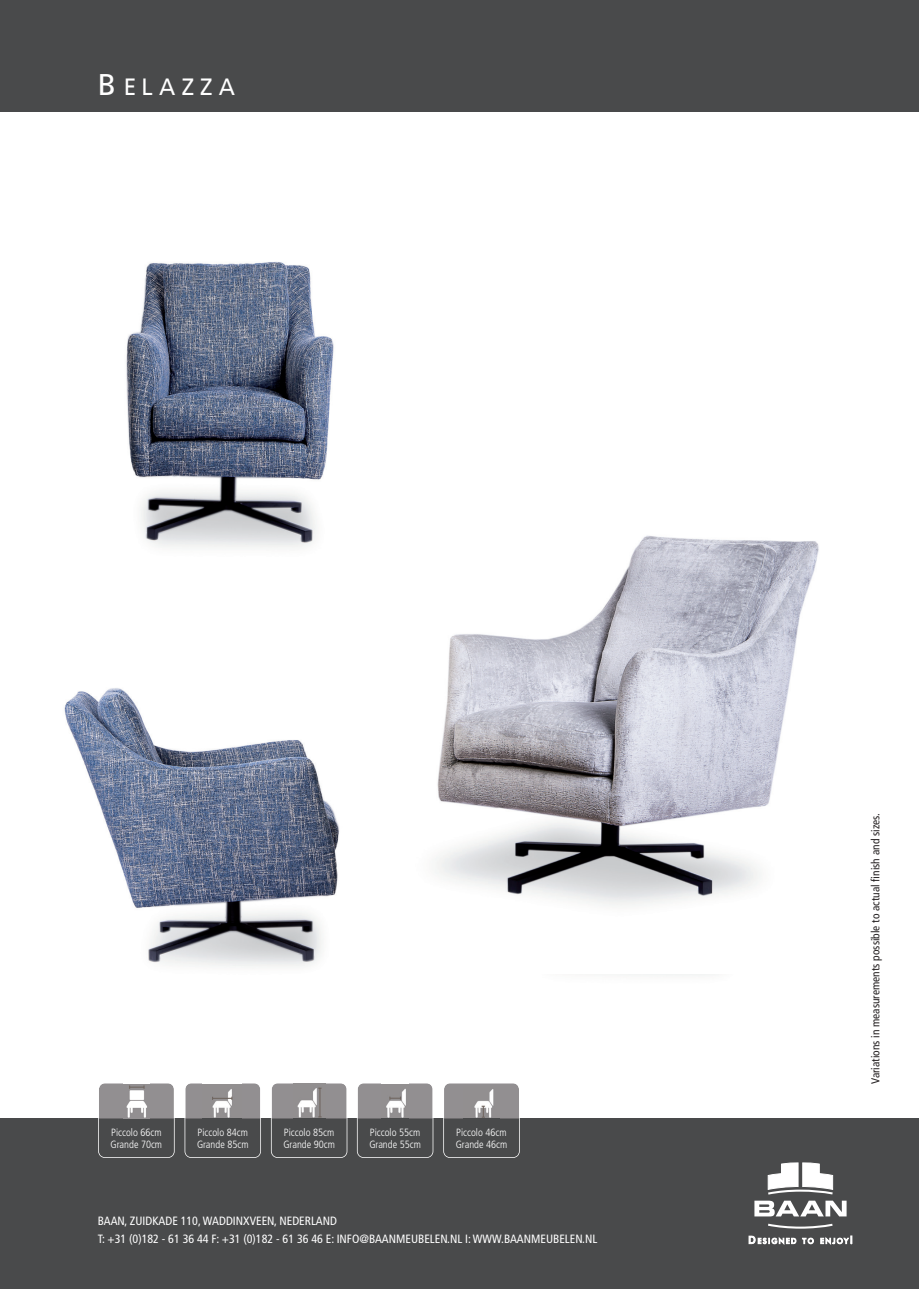
<style>
.page{position:relative;width:919px;height:1289px;background:#fff}
.page>*{position:absolute;margin:0;border:0;box-sizing:border-box;transform-origin:0 0}
.t1{font:23.7px "Frutiger";letter-spacing:.275em;color:#fff;scale:.95 1}
.t2{font:condensed 12px/18px "Frutiger";color:#fff}
.t3{font:condensed 11.55px "Frutiger";color:#231f20}
.t4{font:300 condensed 10.5px/12.6px "Frutiger";color:#fff}
.s1{font-size:30px}
</style>
<div class="page">
<div style="left:0;top:0;width:918px;height:112px;background:#494a4b"></div>
<div style="left:0;top:1118px;width:918px;height:170px;background:#494a4b"></div>
<svg style="left:768px;top:1223px;width:65px;height:6px"></svg>
<svg style="left:754px;top:1162px;width:92px;height:54px"></svg>
<svg style="left:748px;top:1235px;width:48px;height:9px"></svg>
<svg style="left:802px;top:1237px;width:11px;height:7px"></svg>
<svg style="left:820px;top:1235px;width:32px;height:9px"></svg>
<svg style="left:184px;top:1083px;width:77px;height:74px"></svg>
<svg style="left:271px;top:1083px;width:76px;height:74px"></svg>
<svg style="left:443px;top:1083px;width:76px;height:74px"></svg>
<svg style="left:98px;top:1083px;width:77px;height:74px"></svg>
<img style="left:203px;top:1083px;width:38px;height:38px">
<img style="left:293px;top:1083px;width:32px;height:39px">
<svg style="left:357px;top:1083px;width:76px;height:74px"></svg>
<img style="left:463px;top:1086px;width:36px;height:36px">
<img style="left:126px;top:262px;width:208px;height:286px">
<img style="left:64px;top:688px;width:275px;height:279px">
<img style="left:435px;top:535px;width:384px;height:371px">
<h1 class="t1" style="left:98px;top:73px;width:146px"><span class="s1">B</span>ELAZZA</h1>
<p class="t4" style="left:111px;top:1125px;width:53px">Piccolo 66cm<br>Grande 70cm</p>
<p class="t4" style="left:197px;top:1125px;width:53px">Piccolo 84cm<br>Grande 85cm</p>
<p class="t4" style="left:283px;top:1125px;width:53px">Piccolo 85cm<br>Grande 90cm</p>
<p class="t4" style="left:369px;top:1125px;width:53px">Piccolo 55cm<br>Grande 55cm</p>
<p class="t4" style="left:455px;top:1125px;width:53px">Piccolo 46cm<br>Grande 46cm</p>
<p class="t2" style="left:98px;top:1212px;width:501px">BAAN, ZUIDKADE 110, WADDINXVEEN, NEDERLAND<br>T: +31 (0)182 - 61 36 44 F: +31 (0)182 - 61 36 46 E: INFO@BAANMEUBELEN.NL I: WWW.BAANMEUBELEN.NL</p>
<p class="t3" style="left:868px;top:1084px;width:272px;rotate:-90deg">Variations in measurements possible to actual finish and sizes.</p>
</div>
